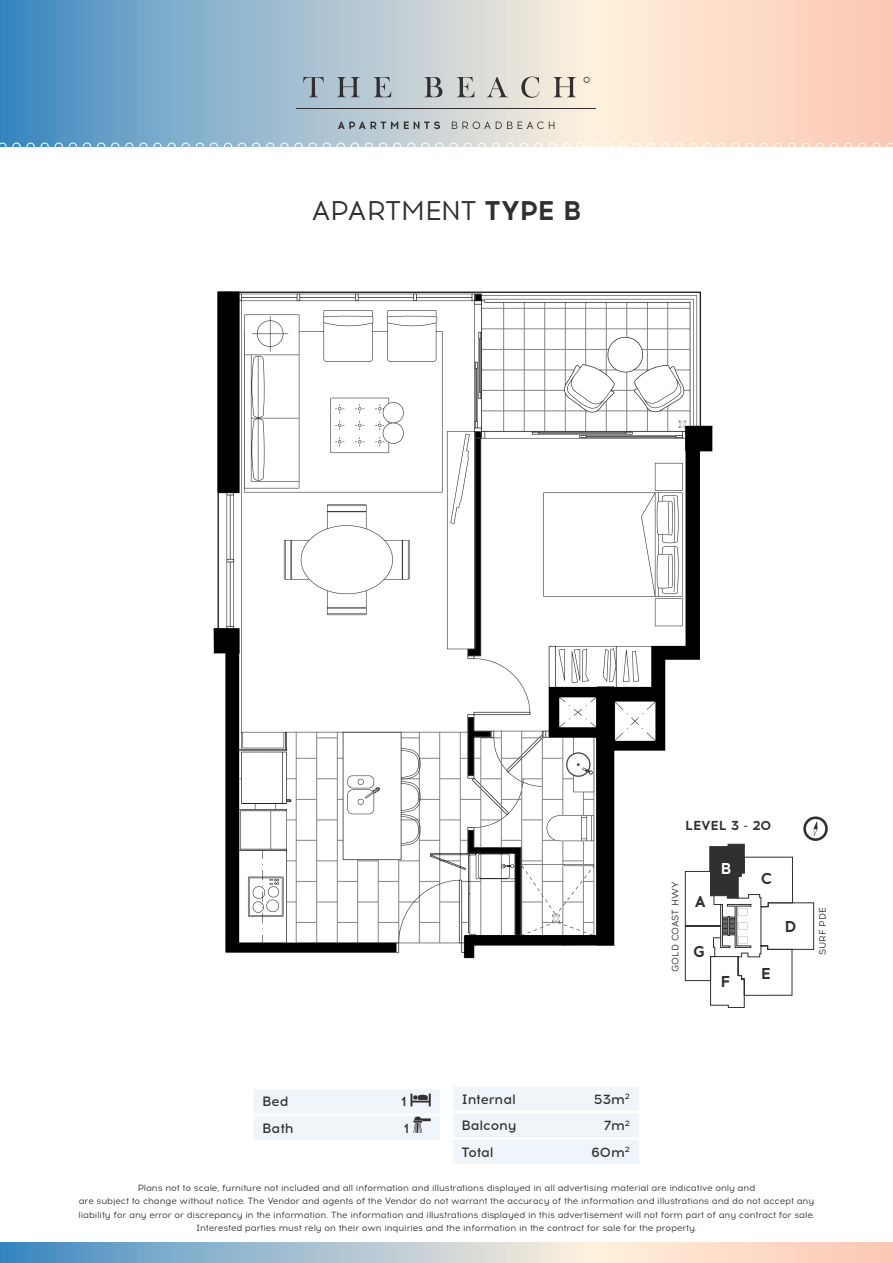
<style>
.page{position:relative;width:893px;height:1263px;background:#fff}
.page>*{position:absolute;margin:0;border:0;box-sizing:border-box;transform-origin:0 0}
.Heading_1{font:27px "Acrom";letter-spacing:-.01em;color:#312f30}
.t1{font:700 15.75px "Acrom";color:#312f30}
.t2{font:700 15.75px "Acrom";color:#fff}
.table_line{font:500 13.5px "Acrom";letter-spacing:-.005em;color:#312f30}
.t3{font:700 13.05px "Acrom";letter-spacing:-.005em;color:#312f30}
.t4{font:9.3px "Acrom";letter-spacing:-.005em;color:#312f30}
.t5{font:9px/13.5px "Acrom";letter-spacing:-.01em;color:#312f30;text-align:center}
.s1{font-weight:700}
</style>
<div class="page">
<svg style="left:0;top:0;width:893px;height:147px;background:#bec6cc"></svg>
<svg style="left:97px;top:143px;width:8px;height:4px"></svg>
<svg style="left:492px;top:143px;width:8px;height:4px"></svg>
<svg style="left:534px;top:143px;width:8px;height:4px"></svg>
<svg style="left:111px;top:143px;width:8px;height:4px"></svg>
<svg style="left:506px;top:143px;width:8px;height:4px"></svg>
<svg style="left:548px;top:143px;width:8px;height:4px"></svg>
<svg style="left:520px;top:143px;width:8px;height:4px"></svg>
<svg style="left:125px;top:143px;width:51px;height:4px"></svg>
<svg style="left:562px;top:143px;width:8px;height:4px"></svg>
<svg style="left:182px;top:143px;width:8px;height:4px"></svg>
<svg style="left:196px;top:143px;width:8px;height:4px"></svg>
<svg style="left:238px;top:143px;width:8px;height:4px"></svg>
<svg style="left:633px;top:143px;width:8px;height:4px"></svg>
<svg style="left:210px;top:143px;width:8px;height:4px"></svg>
<svg style="left:576px;top:143px;width:37px;height:4px"></svg>
<svg style="left:252px;top:143px;width:8px;height:4px"></svg>
<svg style="left:647px;top:143px;width:8px;height:4px"></svg>
<svg style="left:224px;top:143px;width:8px;height:4px"></svg>
<svg style="left:619px;top:143px;width:8px;height:4px"></svg>
<svg style="left:266px;top:143px;width:8px;height:4px"></svg>
<svg style="left:661px;top:143px;width:8px;height:4px"></svg>
<svg style="left:675px;top:143px;width:8px;height:4px"></svg>
<svg style="left:689px;top:143px;width:8px;height:4px"></svg>
<svg style="left:337px;top:143px;width:8px;height:4px"></svg>
<svg style="left:703px;top:143px;width:8px;height:4px"></svg>
<svg style="left:351px;top:143px;width:8px;height:4px"></svg>
<svg style="left:280px;top:143px;width:51px;height:4px"></svg>
<svg style="left:365px;top:143px;width:8px;height:4px"></svg>
<svg style="left:717px;top:143px;width:51px;height:4px"></svg>
<svg style="left:379px;top:143px;width:8px;height:4px"></svg>
<svg style="left:774px;top:143px;width:8px;height:4px"></svg>
<svg style="left:393px;top:143px;width:8px;height:4px"></svg>
<svg style="left:788px;top:143px;width:8px;height:4px"></svg>
<svg style="left:830px;top:143px;width:8px;height:4px"></svg>
<svg style="left:407px;top:143px;width:8px;height:4px"></svg>
<svg style="left:802px;top:143px;width:8px;height:4px"></svg>
<svg style="left:844px;top:143px;width:8px;height:4px"></svg>
<svg style="left:816px;top:143px;width:8px;height:4px"></svg>
<svg style="left:421px;top:143px;width:51px;height:4px"></svg>
<svg style="left:858px;top:143px;width:8px;height:4px"></svg>
<svg style="left:478px;top:143px;width:8px;height:4px"></svg>
<svg style="left:872px;top:143px;width:21px;height:4px"></svg>
<svg style="left:69px;top:143px;width:8px;height:4px"></svg>
<svg style="left:41px;top:143px;width:8px;height:4px"></svg>
<svg style="left:83px;top:143px;width:8px;height:4px"></svg>
<svg style="left:55px;top:143px;width:8px;height:4px"></svg>
<svg style="left:0;top:143px;width:35px;height:4px"></svg>
<svg style="left:303px;top:77px;width:287px;height:21px;background:#b7bcbb"></svg>
<svg style="left:338px;top:122px;width:216px;height:7px;background:#aaaeae"></svg>
<hr style="left:297px;top:109px;width:299px;height:1px;background:#312f30">
<svg style="left:0;top:1242px;width:893px;height:21px;background:#bfc8cd"></svg>
<div style="left:254px;top:1089px;width:186px;height:24px;background:#eff5f8"></div>
<div style="left:254px;top:1116px;width:186px;height:24px;background:#eff5f8"></div>
<svg style="left:410px;top:1093px;width:21px;height:13px"></svg>
<svg style="left:413px;top:1116px;width:18px;height:17px"></svg>
<div style="left:453px;top:1087px;width:186px;height:24px;background:#eff5f8"></div>
<div style="left:453px;top:1113px;width:186px;height:24px;background:#eff5f8"></div>
<div style="left:453px;top:1140px;width:186px;height:24px;background:#eff5f8"></div>
<img style="left:213px;top:291px;width:500px;height:670px">
<svg style="left:685px;top:816px;width:143px;height:192px"></svg>
<p class="Heading_1" style="left:312px;top:193px;width:271px">APARTMENT <span class="s1">TYPE B</span></p>
<p class="table_line" style="left:262px;top:1092px;width:28px">Bed</p>
<p class="table_line" style="left:401px;top:1092px;width:7px">1</p>
<p class="table_line" style="left:262px;top:1119px;width:33px">Bath</p>
<p class="table_line" style="left:404px;top:1119px;width:7px">1</p>
<p class="t3" style="left:685px;top:816px;width:87px">LEVEL 3 - 20</p>
<p class="t4" style="left:669px;top:972px;width:92px;rotate:-90deg">GOLD COAST HWY</p>
<p class="t1" style="left:694px;top:890px;width:13px">A</p>
<p class="t1" style="left:693px;top:940px;width:14px">G</p>
<p class="t2" style="left:721px;top:857px;width:12px">B</p>
<p class="t1" style="left:721px;top:971px;width:11px">F</p>
<p class="t1" style="left:761px;top:867px;width:13px">C</p>
<p class="t1" style="left:761px;top:962px;width:11px">E</p>
<p class="t1" style="left:784px;top:916px;width:14px">D</p>
<p class="t4" style="left:817px;top:955px;width:49px;rotate:-90deg">SURF PDE</p>
<p class="table_line" style="left:461px;top:1090px;width:56px">Internal</p>
<p class="table_line" style="left:594px;top:1090px;width:38px">53m<sup>2</sup></p>
<p class="table_line" style="left:461px;top:1116px;width:57px">Balcony</p>
<p class="table_line" style="left:604px;top:1116px;width:27px">7m<sup>2</sup></p>
<p class="table_line" style="left:461px;top:1143px;width:34px">Total</p>
<p class="table_line" style="left:592px;top:1143px;width:40px">60m<sup>2</sup></p>
<p class="t5" style="left:78px;top:1181px;width:737px">Plans not to scale, furniture not included and all information and illustrations displayed in all advertising material are indicative only and<br>are subject to change without notice. The Vendor and agents of the Vendor do not warrant the accuracy of the information and illustrations and do not accept any liability for any error or discrepancy in the information. The information and illustrations displayed in this advertisement will not form part of any contract for sale.<br>Interested parties must rely on their own inquiries and the information in the contract for sale for the property.</p>
</div>
